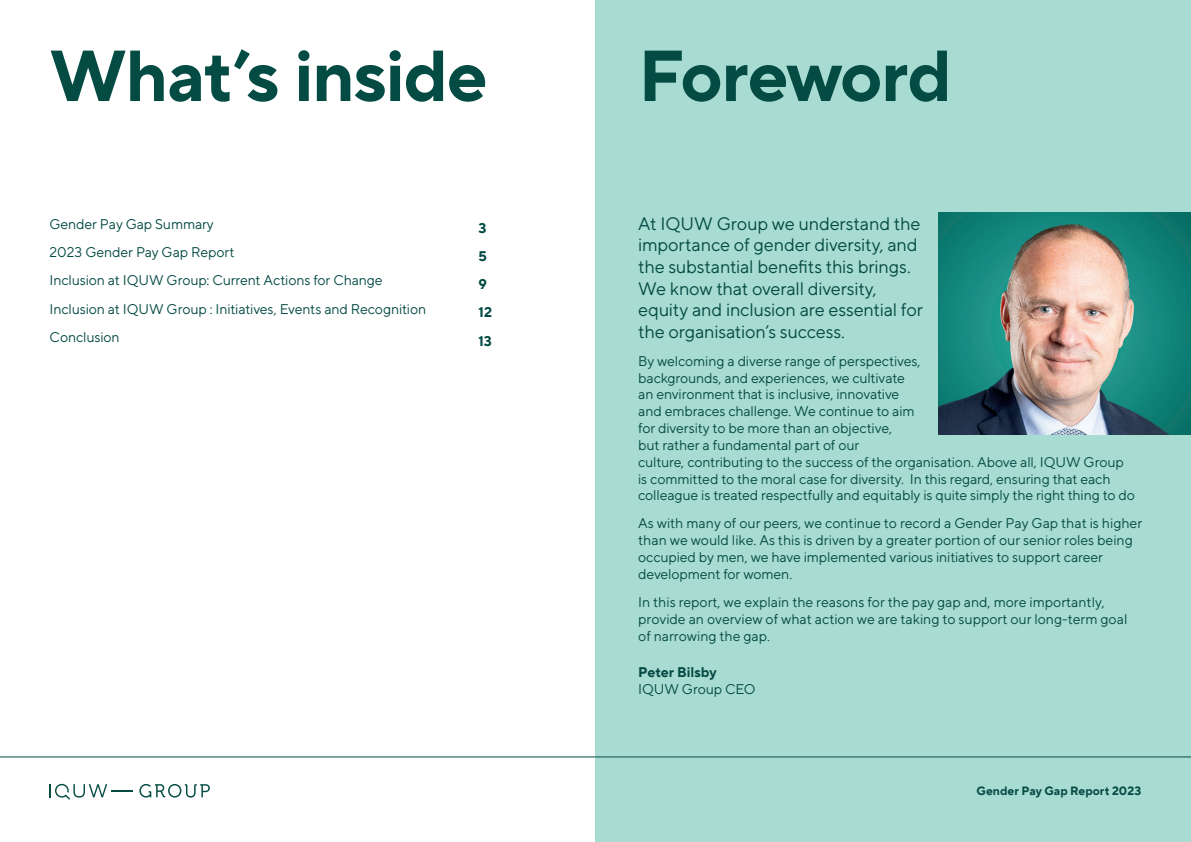
<style>
.page{position:relative;width:1191px;height:842px;background:#fff}
.page>*{position:absolute;margin:0;border:0;box-sizing:border-box;transform-origin:0 0}
.t1{font:700 72px "TT Norms Pro";letter-spacing:-.02em;color:#044b44}
.t2{font:18px/21.6px "TT Norms Pro";letter-spacing:-.01em;color:#044b44}
.t3{font:14px/16.8px "TT Norms Pro";letter-spacing:-.005em;color:#044b44}
.t4{font:700 14px/28.1px "TT Norms Pro";color:#044b44}
.t5{font:700 12px "TT Norms Pro";color:#044b44}
</style>
<div class="page">
<div style="left:595px;top:0;width:596px;height:842px;background:#a8dbd1"></div>
<img style="left:938px;top:213px;width:253px;height:221px">
<hr style="left:0;top:756px;width:595px;height:1px;background:#044b44">
<svg style="left:139px;top:784px;width:71px;height:13px"></svg>
<svg style="left:50px;top:784px;width:57px;height:16px"></svg>
<hr style="left:111px;top:790px;width:22px;height:2px;background:#044b44">
<hr style="left:595px;top:756px;width:596px;height:1px;background:#044b44">
<h1 class="t1" style="left:50px;top:23px;width:439px">What’s inside</h1>
<h1 class="t1" style="left:638px;top:23px;width:315px">Foreword</h1>
<p class="t3" style="left:50px;top:209px;width:378px;line-height:28.1px">Gender Pay Gap Summary<br>2023 Gender Pay Gap Report<br>Inclusion at IQUW Group: Current Actions for Change Inclusion at IQUW Group : Initiatives, Events and Recognition Conclusion</p>
<p class="t4" style="left:478px;top:213px;width:15px">3<br>5<br>9<br>12<br>13</p>
<p class="t2" style="left:638px;top:211px;width:286px">At IQUW Group we understand the importance of gender diversity, and the substantial benefits this brings.<br>We know that overall diversity, equity and inclusion are essential for the organisation’s success.</p>
<p class="t3" style="left:638px;top:351px;width:498px">By welcoming a diverse range of perspectives,<br>backgrounds, and experiences, we cultivate<br>an environment that is inclusive, innovative<br>and embraces challenge. We continue to aim<br>for diversity to be more than an objective,<br>but rather a fundamental part of our<br>culture, contributing to the success of the organisation. Above all, IQUW Group is committed to the moral case for diversity. In this regard, ensuring that each colleague is treated respectfully and equitably is quite simply the right thing to do</p>
<p class="t3" style="left:638px;top:514px;width:505px">As with many of our peers, we continue to record a Gender Pay Gap that is higher than we would like. As this is driven by a greater portion of our senior roles being occupied by men, we have implemented various initiatives to support career development for women.</p>
<p class="t3" style="left:638px;top:593px;width:491px">In this report, we explain the reasons for the pay gap and, more importantly, provide an overview of what action we are taking to support our long-term goal of narrowing the gap.</p>
<p class="t4" style="left:638px;top:657px;width:80px">Peter Bilsby</p>
<p class="t3" style="left:638px;top:680px;width:119px">IQUW Group CEO</p>
<p class="t5" style="left:976px;top:781px;width:166px">Gender Pay Gap Report 2023</p>
</div>
